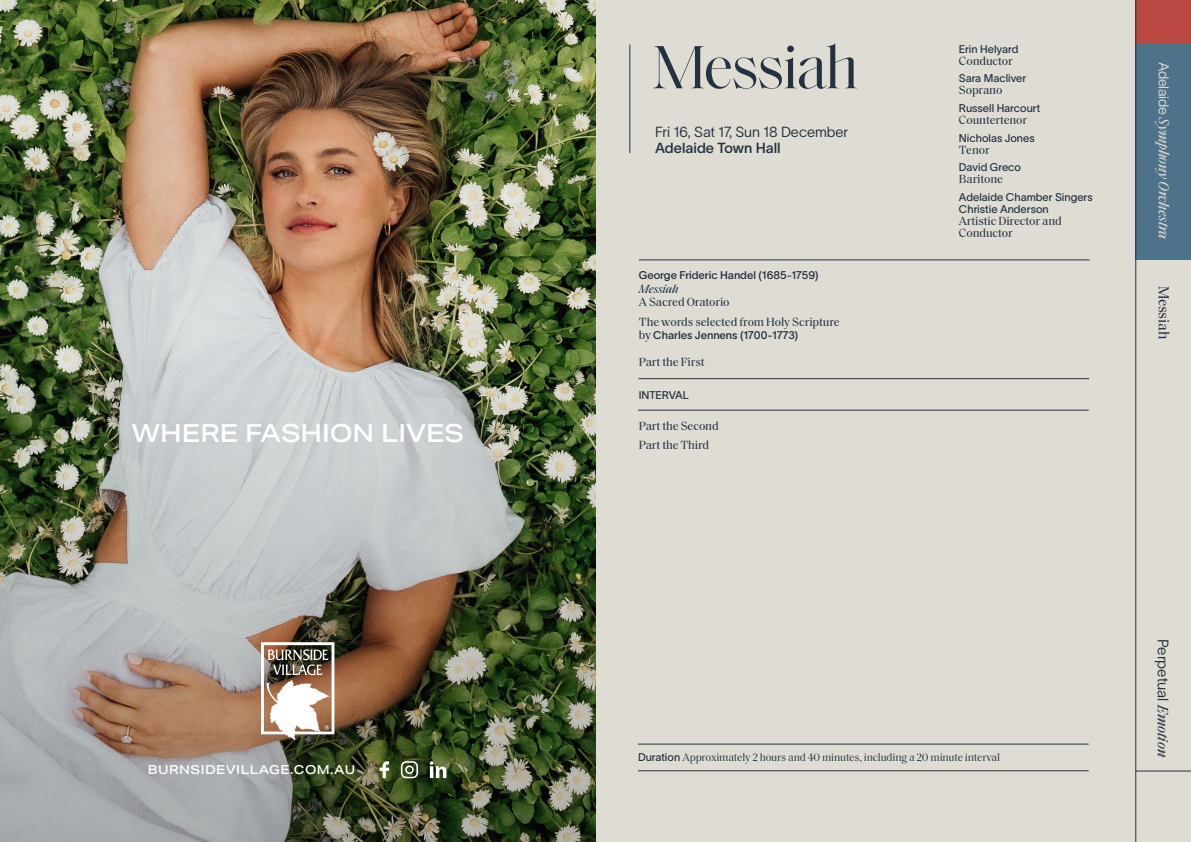
<style>
.page{position:relative;width:1191px;height:842px;background:#fff}
.page>*{position:absolute;margin:0;border:0;box-sizing:border-box;transform-origin:0 0}
.t1{font:62px "Saol Display";letter-spacing:-.04em;color:#243142}
.t2{font:500 24.9px "Aktiv Grotesk Ex";color:#fff}
.t3{font:italic 15px "Saol Text";letter-spacing:-.02em;color:#dfddd3}
.t4{font:15px "TWK Lausanne";color:#243142}
.t5{font:15px "Saol Text";letter-spacing:-.02em;color:#243142}
.Small_Sans_Body_Text{font:14.4px "TWK Lausanne";color:#243142}
.Concert_Date___Info{font:14.4px "TWK Lausanne 500";color:#243142}
.t6{font:500 12.4px "Aktiv Grotesk Ex";letter-spacing:.04em;color:#fff}
.Repertoire_Title{font:12px "Saol Text";letter-spacing:-.01em;color:#243142}
.Repertoir_Composer{font:12px/12px "Saol Text";letter-spacing:-.01em;color:#243142}
.Repertoire_Title-2{font:italic 12px "Saol Text";letter-spacing:-.01em;color:#243142}
.Repertoir_Composer-2{font:11px/12px "TWK Lausanne 400";color:#243142}
.t7{font:11px "Saol Text";letter-spacing:-.015em;color:#243142}
.Small_Sans_Body_Text-2{font:11px "TWK Lausanne 500";color:#243142}
.Repertoire_Title-3{font:11px "TWK Lausanne 500";color:#243142}
.Repertoire_Title-4{font:11px "TWK Lausanne 400";letter-spacing:-.01em;color:#243142}
.s1{font-family:"Saol Text";font-size:12px}
.s2{font-family:"TWK Lausanne";font-style:normal;font-size:14px}
.s3{font-family:"TWK Lausanne 400"}
.s4{font-family:"Saol Text";font-style:italic}
</style>
<div class="page">
<div style="left:595px;top:0;width:596px;height:842px;background:#dfddd3"></div>
<div style="left:1135px;top:43px;width:56px;height:217px;background:#4f728b"></div>
<hr style="left:639px;top:260px;width:450px;height:1px;background:#243142">
<hr style="left:629px;top:45px;width:1px;height:108px;background:#243142">
<hr style="left:638px;top:410px;width:450px;height:1px;background:#243142">
<hr style="left:638px;top:770px;width:450px;height:1px;background:#243142">
<div style="left:1135px;top:0;width:56px;height:43px;background:#bb4843"></div>
<hr style="left:1135px;top:0;width:1px;height:842px;background:#243142">
<hr style="left:1135px;top:771px;width:56px;height:1px;background:#243142">
<hr style="left:638px;top:378px;width:451px;height:1px;background:#243142">
<hr style="left:638px;top:744px;width:450px;height:1px;background:#243142">
<img style="left:0;top:0;width:595px;height:842px">
<svg style="left:379px;top:761px;width:10px;height:17px"></svg>
<svg style="left:401px;top:761px;width:17px;height:17px"></svg>
<svg style="left:430px;top:761px;width:16px;height:17px"></svg>
<img style="left:261px;top:642px;width:73px;height:98px">
<p class="t2" style="left:131px;top:418px;width:334px">WHERE FASHION LIVES</p>
<p class="t6" style="left:148px;top:762px;width:209px">BURNSIDEVILLAGE.COM.AU</p>
<p class="t1" style="left:652px;top:23px;width:208px">Messiah</p>
<p class="Small_Sans_Body_Text" style="left:655px;top:121px;width:195px">Fri 16, Sat 17, Sun 18 December</p>
<p class="Concert_Date___Info" style="left:655px;top:138px;width:127px">Adelaide Town Hall</p>
<p class="Small_Sans_Body_Text-2" style="left:639px;top:268px;width:181px">George Frideric Handel (1685-1759)</p>
<p class="Repertoire_Title-2" style="left:639px;top:280px;width:41px">Messiah</p>
<p class="Repertoire_Title" style="left:639px;top:294px;width:92px">A Sacred Oratorio</p>
<p class="Repertoire_Title" style="left:639px;top:313px;width:202px">The words selected from Holy Scripture</p>
<p class="Repertoire_Title-3" style="left:639px;top:327px;width:161px"><span class="s1">by</span> Charles Jennens (1700-1773)</p>
<p class="Repertoire_Title" style="left:639px;top:353px;width:67px">Part the First</p>
<p class="Repertoire_Title-4" style="left:639px;top:387px;width:51px">INTERVAL</p>
<p class="Repertoire_Title" style="left:639px;top:417px;width:81px">Part the Second</p>
<p class="Repertoire_Title" style="left:639px;top:436px;width:72px">Part the Third</p>
<p class="Repertoir_Composer-2" style="left:959px;top:42px;width:61px">Erin Helyard</p>
<p class="Repertoir_Composer" style="left:959px;top:54px;width:55px">Conductor</p>
<p class="Repertoir_Composer-2" style="left:959px;top:72px;width:69px">Sara Macliver</p>
<p class="Repertoir_Composer" style="left:959px;top:83px;width:45px">Soprano</p>
<p class="Repertoir_Composer-2" style="left:959px;top:101px;width:83px">Russell Harcourt</p>
<p class="Repertoir_Composer" style="left:959px;top:113px;width:70px">Countertenor</p>
<p class="Repertoir_Composer-2" style="left:959px;top:131px;width:77px">Nicholas Jones</p>
<p class="Repertoir_Composer" style="left:959px;top:143px;width:32px">Tenor</p>
<p class="Repertoir_Composer-2" style="left:959px;top:161px;width:64px">David Greco</p>
<p class="Repertoir_Composer" style="left:959px;top:172px;width:46px">Baritone</p>
<p class="Repertoir_Composer-2" style="left:959px;top:190px;width:135px">Adelaide Chamber Singers<br>Christie Anderson</p>
<p class="Repertoir_Composer" style="left:959px;top:214px;width:104px">Artistic Director and<br>Conductor</p>
<p class="t3" style="left:1174px;top:62px;width:179px;rotate:90deg"><span class="s2">Adelaide</span> SymphonyOrchestra</p>
<p class="t5" style="left:1174px;top:286px;width:55px;rotate:90deg">Messiah</p>
<p class="t7" style="left:638px;top:749px;width:363px"><span class="s3">Duration</span> Approximately 2 hours and 40 minutes, including a 20 minute interval</p>
<p class="t4" style="left:1173px;top:639px;width:120px;rotate:90deg">Perpetual <span class="s4">Emotion</span></p>
</div>
